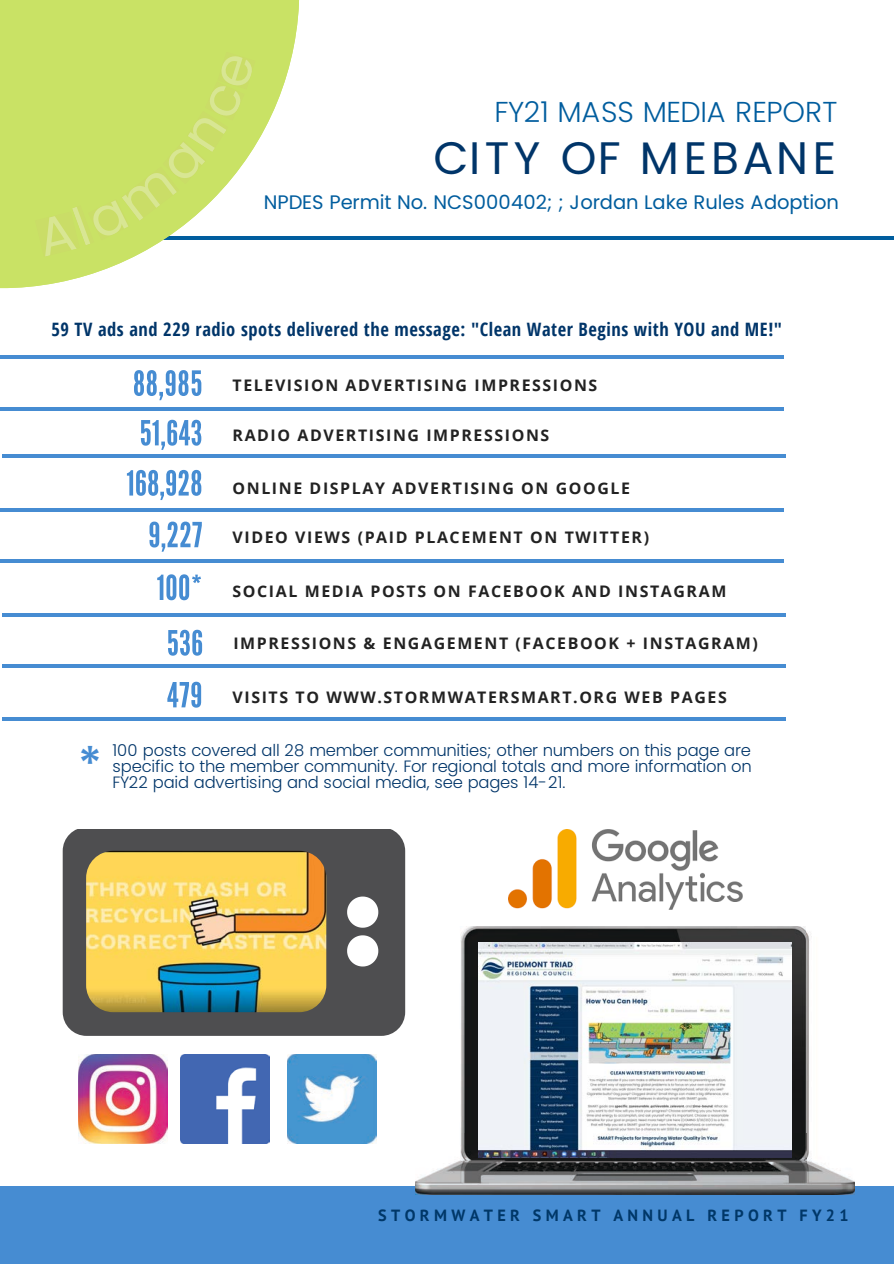
<style>
.page{position:relative;width:894px;height:1264px;background:#fff}
.page>*{position:absolute;margin:0;border:0;box-sizing:border-box;transform-origin:0 0}
.t1{font:500 47.7px "Poppins";color:#468cd2}
.t2{font:45.45px "Poppins";letter-spacing:.085em;color:#003569}
.t3{font:300 28.8px "Poppins";letter-spacing:-.01em;color:#005d9e}
.t4{font:19.5px "Poppins";letter-spacing:-.005em;color:#005d9e}
.t5{font:700 18.45px "Open Sans Condensed";letter-spacing:.03em;color:#003569}
.t6{font:300 16.35px/15.8px "Poppins";letter-spacing:-.015em;color:#003569}
.t7{font:700 16.2px "PT Sans";letter-spacing:.27em;color:#003768}
.t8{font:700 15.9px "Open Sans";letter-spacing:.1em;color:#222}
</style>
<div class="page">
<hr style="left:0;top:355px;width:783px;height:4px;background:#468cd2">
<hr style="left:0;top:407px;width:783px;height:3px;background:#468cd2">
<hr style="left:2px;top:454px;width:783px;height:3px;background:#468cd2">
<hr style="left:0;top:508px;width:783px;height:3px;background:#468cd2">
<hr style="left:0;top:559px;width:783px;height:3px;background:#468cd2">
<hr style="left:2px;top:613px;width:783px;height:4px;background:#468cd2">
<hr style="left:2px;top:664px;width:783px;height:3px;background:#468cd2">
<svg style="left:63px;top:829px;width:342px;height:206px;background:#9a8f5f"></svg>
<hr style="left:2px;top:717px;width:783px;height:3px;background:#468cd2">
<div style="left:0;top:1185px;width:893px;height:78px;background:#468cd2"></div>
<img style="left:78px;top:1054px;width:89px;height:89px">
<img style="left:180px;top:1054px;width:89px;height:89px">
<img style="left:415px;top:926px;width:439px;height:268px">
<img style="left:478px;top:942px;width:313px;height:215px">
<img style="left:508px;top:829px;width:234px;height:80px">
<img style="left:287px;top:1054px;width:89px;height:89px">
<svg style="left:157px;top:574px;width:44px;height:26px"></svg>
<svg style="left:134px;top:370px;width:67px;height:30px"></svg>
<svg style="left:127px;top:470px;width:74px;height:30px"></svg>
<svg style="left:141px;top:420px;width:60px;height:30px"></svg>
<svg style="left:149px;top:521px;width:53px;height:30px"></svg>
<svg style="left:168px;top:629px;width:34px;height:26px"></svg>
<svg style="left:167px;top:681px;width:34px;height:26px"></svg>
<hr style="left:158px;top:236px;width:735px;height:3px;background:#005d9e">
<svg style="left:0;top:0;width:328px;height:289px;fill:#c9e265"></svg>
<svg style="left:35px;top:52px;width:220px;height:205px;background:#cde375"></svg>
<h3 class="t3" style="left:494px;top:95px;width:344px">FY21 MASS MEDIA REPORT</h3>
<h2 class="t2" style="left:433px;top:132px;width:404px">CITY OF MEBANE</h2>
<p class="t4" style="left:264px;top:191px;width:576px">NPDES Permit No. NCS000402; ; Jordan Lake Rules Adoption</p>
<p class="t5" style="left:51px;top:316px;width:732px">59 TV ads and 229 radio spots delivered the message: "Clean Water Begins with YOU and ME!"</p>
<p class="t8" style="left:232px;top:374px;width:366px">TELEVISION ADVERTISING IMPRESSIONS</p>
<p class="t8" style="left:232px;top:424px;width:318px">RADIO ADVERTISING IMPRESSIONS</p>
<p class="t8" style="left:232px;top:477px;width:399px">ONLINE DISPLAY ADVERTISING ON GOOGLE</p>
<p class="t8" style="left:232px;top:525px;width:418px">VIDEO VIEWS (PAID PLACEMENT ON TWITTER)</p>
<p class="t8" style="left:232px;top:580px;width:495px">SOCIAL MEDIA POSTS ON FACEBOOK AND INSTAGRAM</p>
<p class="t8" style="left:233px;top:632px;width:526px">IMPRESSIONS &amp; ENGAGEMENT (FACEBOOK + INSTAGRAM)</p>
<p class="t8" style="left:232px;top:686px;width:495px">VISITS TO WWW.STORMWATERSMART.ORG WEB PAGES</p>
<h1 class="t1" style="left:78px;top:736px;width:26px">*</h1>
<p class="t6" style="left:112px;top:742px;width:640px">100 posts covered all 28 member communities; other numbers on this page are specific to the member community. For regional totals and more information on</p>
<p class="t6" style="left:112px;top:774px;width:454px">FY22 paid advertising and social media, see pages 14-21.</p>
<p class="t7" style="left:378px;top:1204px;width:472px">STORMWATER SMART ANNUAL REPORT FY21</p>
</div>
